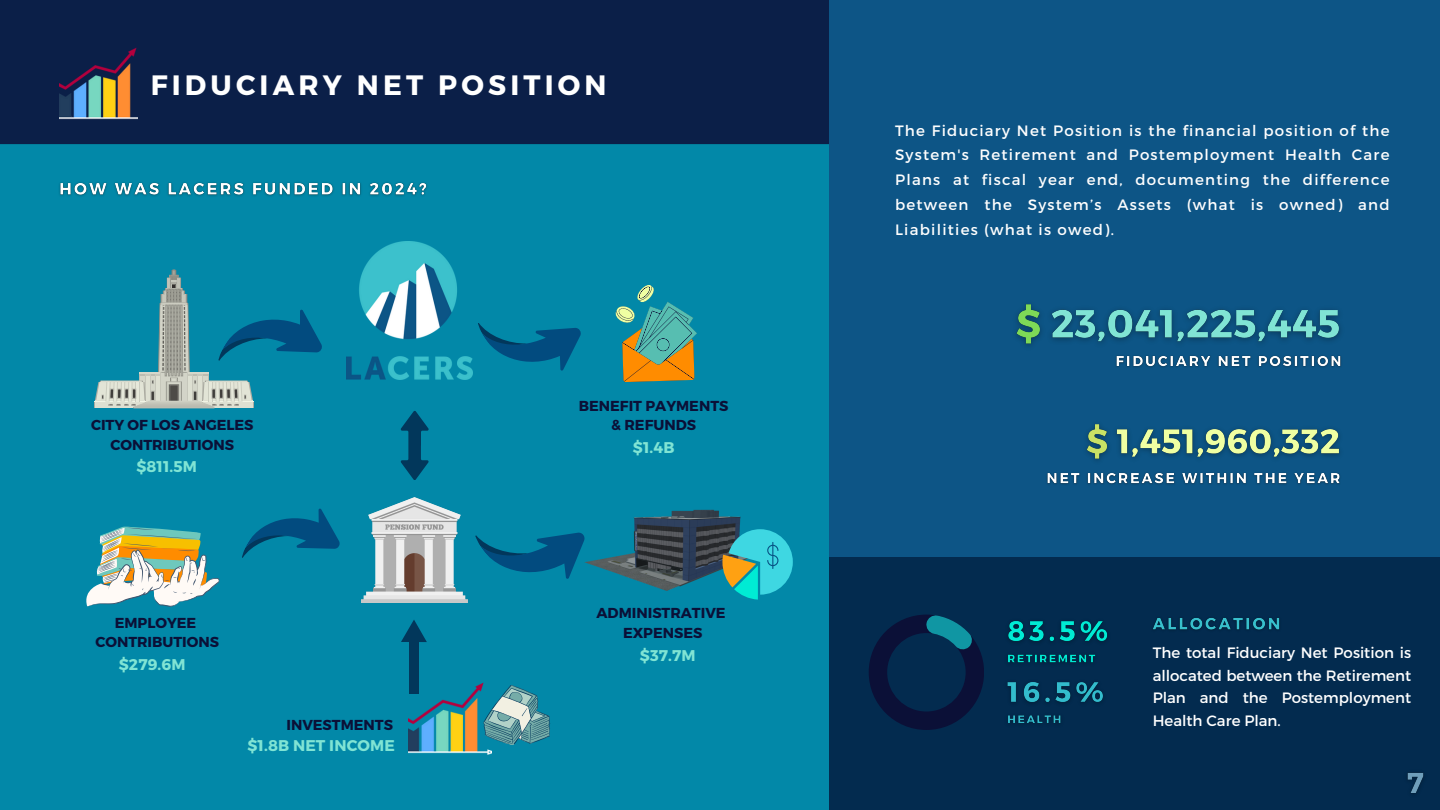
<style>
.page{position:relative;width:1440px;height:810px;background:#0d5586}
.page>*{position:absolute;margin:0;border:0;box-sizing:border-box;transform-origin:0 0}
.t1{font:700 28px "Montserrat";letter-spacing:.15em;color:#fff}
.t2{font:700 15.5px "Montserrat";letter-spacing:.01em;color:#80e4d4}
.t3{font:15px/24.8px "Montserrat";letter-spacing:.085em;color:#fefefe;text-align:justify}
.t4{font:15px/22.5px "Montserrat";color:#fff;text-align:justify}
.t5{font:700 14.4px/19.5px "Montserrat";color:#0b1037;text-align:center}
</style>
<div class="page">
<div style="left:829px;top:558px;width:610px;height:252px;background:#032b4f"></div>
<svg style="left:869px;top:615px;width:115px;height:115px"></svg>
<div style="left:0;top:0;width:828px;height:145px;background:#0b1f48"></div>
<div style="left:0;top:145px;width:828px;height:665px;background:#0288a8"></div>
<img style="left:60px;top:47px;width:78px;height:73px">
<img style="left:1116px;top:356px;width:225px;height:11px">
<img style="left:1016px;top:304px;width:325px;height:52px">
<img style="left:1047px;top:473px;width:293px;height:12px">
<img style="left:1086px;top:424px;width:254px;height:37px">
<img style="left:1008px;top:621px;width:99px;height:42px">
<img style="left:1007px;top:682px;width:96px;height:42px">
<img style="left:1153px;top:618px;width:126px;height:12px">
<img style="left:1407px;top:773px;width:17px;height:21px">
<img style="left:59px;top:182px;width:368px;height:14px">
<div style="left:202px;top:401px;width:52px;height:7px;background:#dee0d2"></div>
<svg style="left:212px;top:405px;width:27px;height:3px"></svg>
<div style="left:94px;top:401px;width:52px;height:7px;background:#acaca2"></div>
<svg style="left:95px;top:405px;width:42px;height:3px"></svg>
<hr style="left:94px;top:401px;width:52px;height:1px;background:#f1f4e5">
<div style="left:137px;top:405px;width:74px;height:2px;border:1px solid #c0c0b5"></div>
<div style="left:135px;top:406px;width:78px;height:2px;border:1px solid #bbbcb1"></div>
<div style="left:134px;top:407px;width:80px;height:1px;border:1px solid #bbbcb1"></div>
<svg style="left:400px;top:411px;width:29px;height:69px"></svg>
<img style="left:600px;top:509px;width:141px;height:82px">
<img style="left:409px;top:682px;width:83px;height:73px">
<img style="left:346px;top:241px;width:127px;height:139px">
<img style="left:361px;top:497px;width:107px;height:106px">
<svg style="left:615px;top:285px;width:82px;height:97px"></svg>
<svg style="left:242px;top:508px;width:98px;height:50px"></svg>
<svg style="left:86px;top:526px;width:134px;height:81px"></svg>
<svg style="left:95px;top:270px;width:227px;height:135px"></svg>
<svg style="left:478px;top:323px;width:103px;height:48px"></svg>
<svg style="left:722px;top:529px;width:71px;height:71px"></svg>
<svg style="left:483px;top:685px;width:67px;height:60px"></svg>
<svg style="left:475px;top:532px;width:125px;height:47px"></svg>
<div style="left:409px;top:642px;width:10px;height:51px;background:#02375b"></div>
<svg style="left:401px;top:620px;width:26px;height:22px"></svg>
<p class="t1" style="left:151px;top:66px;width:457px">FIDUCIARY NET POSITION</p>
<p class="t5" style="left:91px;top:414px;width:164px">CITY OF LOS ANGELES<br>CONTRIBUTIONS</p>
<p class="t2" style="left:136px;top:456px;width:62px">$811.5M</p>
<h4 class="t5" style="left:95px;top:612px;width:125px">EMPLOYEE<br>CONTRIBUTIONS</h4>
<p class="t2" style="left:119px;top:654px;width:68px">$279.6M</p>
<p class="t5" style="left:286px;top:715px;width:108px">INVESTMENTS</p>
<h4 class="t2" style="left:248px;top:735px;width:149px">$1.8B NET INCOME</h4>
<h4 class="t5" style="left:579px;top:395px;width:151px">BENEFIT PAYMENTS &amp; REFUNDS</h4>
<p class="t2" style="left:633px;top:437px;width:43px">$1.4B</p>
<p class="t5" style="left:597px;top:603px;width:131px">ADMINISTRATIVE<br>EXPENSES</p>
<h4 class="t2" style="left:640px;top:645px;width:57px">$37.7M</h4>
<p class="t3" style="left:895px;top:117px;width:496px">The Fiduciary Net Position is the financial position of the System's Retirement and Postemployment Health Care Plans at fiscal year end, documenting the difference between the System’s Assets (what is owned) and Liabilities (what is owed).</p>
<h3 class="t4" style="left:1153px;top:641px;width:260px">The total Fiduciary Net Position is allocated between the Retirement Plan and the Postemployment Health Care Plan.</h3>
</div>
